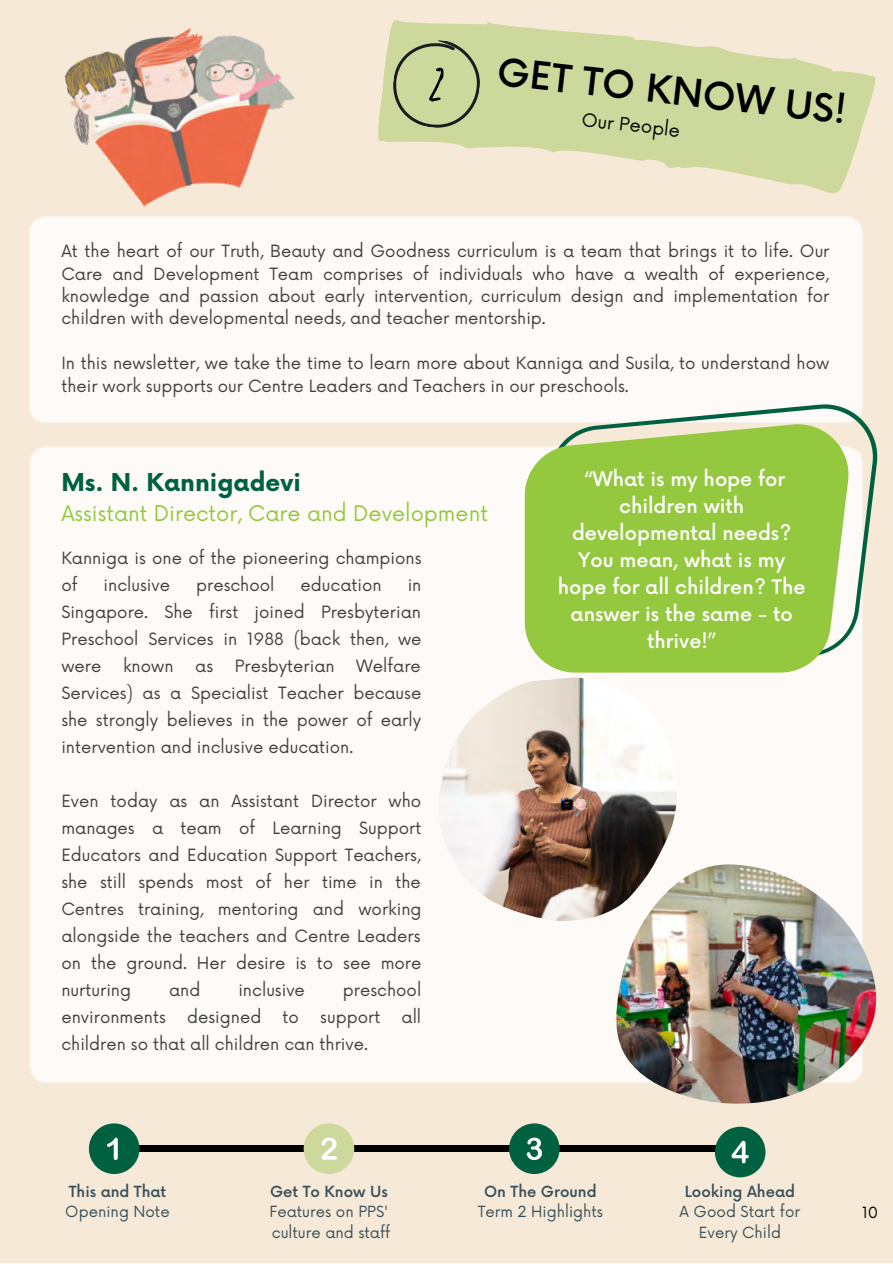
<style>
.page{position:relative;width:893px;height:1264px;background:#fff}
.page>*{position:absolute;margin:0;border:0;box-sizing:border-box;transform-origin:0 0}
.t1{font:500 37.5px "Now";color:#000}
.t2{font:700 24px "Now";color:#006140}
.t3{font:21px "Now";color:#94c83e}
.t4{font:500 19.5px/27px "Now";color:#fff;text-align:center}
.t5{font:18px "Now";color:#000}
.t6{font:16.5px/27px "Now";color:#403f3f;text-align:justify}
.t7{font:15px/20.2px "Now";color:#374f59;text-align:center}
.t8{font:500 15px "Now";color:#374f59}
.t9{font:15px "Now";color:#000}
</style>
<div class="page">
<div style="left:0;top:0;width:892px;height:1262px;background:#f7e9d7"></div>
<div style="left:29px;top:216px;width:833px;height:207px;background:#fdfaf7"></div>
<div style="left:30px;top:446px;width:832px;height:637px;background:#fdfaf7"></div>
<svg style="left:390px;top:20px;width:486px;height:101px"></svg>
<svg style="left:378px;top:43px;width:486px;height:150px;fill:#cdd89d"></svg>
<img style="left:64px;top:28px;width:231px;height:179px">
<div style="left:109px;top:1145px;width:630px;height:6px;background:#000"></div>
<div style="left:303px;top:1123px;width:51px;height:50px;background:#cdd89d;border-radius:50%"></div>
<svg style="left:321px;top:1137px;width:16px;height:22px"></svg>
<div style="left:89px;top:1123px;width:50px;height:50px;background:#006140;border-radius:50%"></div>
<svg style="left:107px;top:1137px;width:11px;height:22px"></svg>
<div style="left:509px;top:1123px;width:50px;height:50px;background:#006140;border-radius:50%"></div>
<svg style="left:526px;top:1137px;width:16px;height:22px"></svg>
<div style="left:714px;top:1126px;width:51px;height:51px;background:#006140;border-radius:50%"></div>
<svg style="left:731px;top:1140px;width:17px;height:23px"></svg>
<img style="left:615px;top:864px;width:262px;height:239px">
<img style="left:439px;top:677px;width:237px;height:243px">
<svg style="left:549px;top:404px;width:328px;height:252px;fill:#fcf9f6"></svg>
<svg style="left:524px;top:424px;width:324px;height:248px;background:#9ccb4d"></svg>
<svg style="left:387px;top:34px;width:98px;height:99px;background:#bec892"></svg>
<p class="t1" style="left:499px;top:52px;width:353px;rotate:6deg">GET TO KNOW US!</p>
<p class="t5" style="left:582px;top:110px;width:100px;rotate:6deg">Our People</p>
<p class="t6" style="left:61px;top:241px;width:769px;line-height:22.5px">At the heart of our Truth, Beauty and Goodness curriculum is a team that brings it to life. Our Care and Development Team comprises of individuals who have a wealth of experience, knowledge and passion about early intervention, curriculum design and implementation for children with developmental needs, and teacher mentorship.</p>
<p class="t6" style="left:61px;top:353px;width:769px;line-height:22.5px">In this newsletter, we take the time to learn more about Kanniga and Susila, to understand how their work supports our Centre Leaders and Teachers in our preschools.</p>
<p class="t2" style="left:61px;top:469px;width:241px">Ms. N. Kannigadevi</p>
<p class="t3" style="left:61px;top:501px;width:428px">Assistant Director, Care and Development</p>
<p class="t6" style="left:61px;top:545px;width:361px">Kanniga is one of the pioneering champions of</p>
<p class="t6" style="left:103px;top:572px;width:68px">inclusive</p>
<p class="t6" style="left:196px;top:572px;width:80px">preschool</p>
<p class="t6" style="left:300px;top:572px;width:83px">education</p>
<p class="t6" style="left:61px;top:572px;width:362px;text-indent:346px">in Singapore. She first joined Presbyterian Preschool Services in 1988 (back then, we were</p>
<p class="t6" style="left:61px;top:653px;width:361px;text-indent:295px">Welfare Services) as a Specialist Teacher because she strongly believes in the power of early intervention and inclusive education.</p>
<p class="t6" style="left:61px;top:788px;width:362px">Even today as an Assistant Director who manages a team of Learning Support Educators and Education Support Teachers, she still spends most of her time in the Centres training, mentoring and working alongside the teachers and Centre Leaders on the ground. Her desire is to see more nurturing</p>
<p class="t6" style="left:123px;top:653px;width:52px">known</p>
<p class="t6" style="left:195px;top:653px;width:19px">as</p>
<p class="t6" style="left:235px;top:653px;width:101px">Presbyterian</p>
<p class="t6" style="left:169px;top:977px;width:33px">and</p>
<p class="t6" style="left:238px;top:977px;width:68px">inclusive</p>
<p class="t6" style="left:343px;top:977px;width:80px">preschool</p>
<p class="t6" style="left:61px;top:1004px;width:106px">environments</p>
<p class="t6" style="left:187px;top:1004px;width:76px">designed</p>
<p class="t6" style="left:282px;top:1004px;width:18px">to</p>
<p class="t6" style="left:320px;top:1004px;width:62px">support</p>
<p class="t6" style="left:401px;top:1004px;width:21px">all</p>
<p class="t6" style="left:61px;top:1030px;width:308px">children so that all children can thrive.</p>
<p class="t4" style="left:558px;top:467px;width:249px">“What is my hope for children with developmental needs?<br>You mean, what is my hope for all children? The answer is the same - to thrive!”</p>
<p class="t8" style="left:69px;top:1183px;width:99px">This and That</p>
<p class="t7" style="left:65px;top:1202px;width:106px">Opening Note</p>
<p class="t8" style="left:270px;top:1183px;width:119px">Get To Know Us</p>
<p class="t7" style="left:269px;top:1202px;width:120px">Features on PPS'</p>
<p class="t7" style="left:272px;top:1222px;width:120px">culture and staff</p>
<p class="t8" style="left:484px;top:1183px;width:114px">On The Ground</p>
<p class="t7" style="left:477px;top:1202px;width:127px">Term 2 Highlights</p>
<p class="t8" style="left:684px;top:1183px;width:112px">Looking Ahead</p>
<p class="t7" style="left:679px;top:1202px;width:122px">A Good Start for<br>Every Child</p>
<p class="t9" style="left:862px;top:1203px;width:18px">10</p>
</div>
